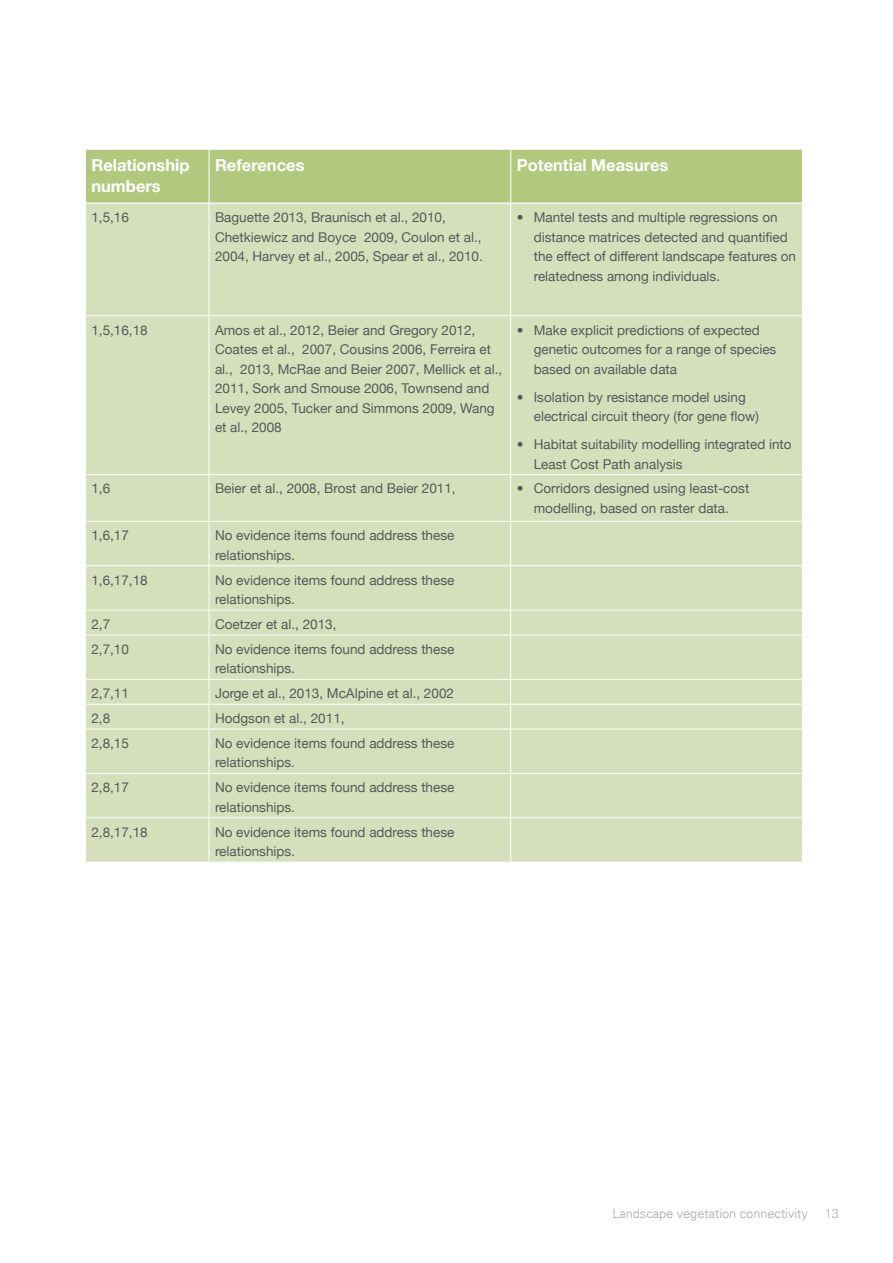
<style>
.page{position:relative;width:893px;height:1263px;background:#fff}
.page>*{position:absolute;margin:0;border:0;box-sizing:border-box;transform-origin:0 0}
.Paragraph_Header{font:700 16.5px/21px "Helvetica Neue";color:#fff}
.Paragraph_Text{font:13.5px/19.5px "Helvetica Neue";color:#57585a}
.t1{font:300 12.75px "Univers";color:#a8a9ad}
</style>
<div class="page">
<div style="left:86px;top:204px;width:716px;height:658px;background:#d4e0bb"></div>
<hr style="left:209px;top:204px;width:1px;height:111px;background:#fff">
<hr style="left:510px;top:204px;width:1px;height:111px;background:#fff">
<hr style="left:85px;top:315px;width:124px;height:1px;background:#fff">
<hr style="left:209px;top:315px;width:302px;height:1px;background:#fff">
<hr style="left:209px;top:316px;width:1px;height:158px;background:#fff">
<hr style="left:511px;top:315px;width:292px;height:1px;background:#fff">
<hr style="left:510px;top:316px;width:1px;height:158px;background:#fff">
<hr style="left:85px;top:474px;width:124px;height:1px;background:#fff">
<hr style="left:209px;top:474px;width:302px;height:1px;background:#fff">
<hr style="left:209px;top:475px;width:1px;height:46px;background:#fff">
<hr style="left:511px;top:474px;width:292px;height:1px;background:#fff">
<hr style="left:510px;top:475px;width:1px;height:46px;background:#fff">
<hr style="left:85px;top:521px;width:124px;height:1px;background:#fff">
<hr style="left:209px;top:521px;width:302px;height:1px;background:#fff">
<hr style="left:209px;top:522px;width:1px;height:43px;background:#fff">
<hr style="left:511px;top:521px;width:292px;height:1px;background:#fff">
<hr style="left:510px;top:522px;width:1px;height:43px;background:#fff">
<hr style="left:85px;top:565px;width:124px;height:1px;background:#fff">
<hr style="left:209px;top:565px;width:302px;height:1px;background:#fff">
<hr style="left:209px;top:566px;width:1px;height:44px;background:#fff">
<hr style="left:511px;top:565px;width:292px;height:1px;background:#fff">
<hr style="left:510px;top:566px;width:1px;height:44px;background:#fff">
<hr style="left:85px;top:610px;width:124px;height:1px;background:#fff">
<hr style="left:209px;top:610px;width:302px;height:1px;background:#fff">
<svg style="left:209px;top:610px;width:1px;height:25px"></svg>
<hr style="left:511px;top:610px;width:292px;height:1px;background:#fff">
<svg style="left:510px;top:610px;width:1px;height:25px"></svg>
<hr style="left:85px;top:635px;width:124px;height:1px;background:#fff">
<hr style="left:209px;top:635px;width:302px;height:1px;background:#fff">
<hr style="left:209px;top:635px;width:1px;height:44px;background:#fff">
<hr style="left:511px;top:635px;width:292px;height:1px;background:#fff">
<hr style="left:510px;top:635px;width:1px;height:44px;background:#fff">
<hr style="left:85px;top:679px;width:124px;height:1px;background:#fff">
<hr style="left:209px;top:679px;width:302px;height:1px;background:#fff">
<hr style="left:511px;top:679px;width:292px;height:1px;background:#fff">
<hr style="left:85px;top:704px;width:124px;height:1px;background:#fff">
<hr style="left:209px;top:704px;width:302px;height:1px;background:#fff">
<svg style="left:209px;top:680px;width:1px;height:49px"></svg>
<hr style="left:511px;top:704px;width:292px;height:1px;background:#fff">
<svg style="left:510px;top:680px;width:1px;height:49px"></svg>
<hr style="left:85px;top:729px;width:124px;height:1px;background:#fff">
<hr style="left:209px;top:729px;width:302px;height:1px;background:#fff">
<hr style="left:209px;top:729px;width:1px;height:44px;background:#fff">
<hr style="left:511px;top:729px;width:292px;height:1px;background:#fff">
<hr style="left:510px;top:729px;width:1px;height:44px;background:#fff">
<hr style="left:85px;top:773px;width:124px;height:1px;background:#fff">
<hr style="left:209px;top:773px;width:302px;height:1px;background:#fff">
<hr style="left:209px;top:774px;width:1px;height:43px;background:#fff">
<hr style="left:511px;top:773px;width:292px;height:1px;background:#fff">
<hr style="left:510px;top:774px;width:1px;height:43px;background:#fff">
<hr style="left:85px;top:817px;width:124px;height:1px;background:#fff">
<hr style="left:209px;top:817px;width:302px;height:1px;background:#fff">
<hr style="left:209px;top:818px;width:1px;height:44px;background:#fff">
<hr style="left:511px;top:817px;width:292px;height:1px;background:#fff">
<hr style="left:510px;top:818px;width:1px;height:44px;background:#fff">
<div style="left:86px;top:150px;width:716px;height:53px;background:#b0c97f"></div>
<hr style="left:209px;top:150px;width:1px;height:53px;background:#fff">
<hr style="left:510px;top:150px;width:1px;height:53px;background:#fff">
<p class="Paragraph_Header" style="left:91px;top:155px;width:100px">Relationship numbers</p>
<p class="Paragraph_Header" style="left:215px;top:155px;width:91px">References</p>
<p class="Paragraph_Header" style="left:517px;top:155px;width:153px">Potential Measures</p>
<p class="Paragraph_Text" style="left:91px;top:207px;width:39px">1,5,16</p>
<p class="Paragraph_Text" style="left:215px;top:207px;width:269px">Baguette 2013, Braunisch et al., 2010,<br>Chetkiewicz and Boyce 2009, Coulon et al.,<br>2004, Harvey et al., 2005, Spear et al., 2010.</p>
<p class="Paragraph_Text" style="left:534px;top:207px;width:264px;text-indent:-17px">• Mantel tests and multiple regressions on distance matrices detected and quantified the effect of different landscape features on relatedness among individuals.</p>
<p class="Paragraph_Text" style="left:91px;top:320px;width:58px">1,5,16,18</p>
<p class="Paragraph_Text" style="left:215px;top:320px;width:289px">Amos et al., 2012, Beier and Gregory 2012, Coates et al., 2007, Cousins 2006, Ferreira et al., 2013, McRae and Beier 2007, Mellick et al., 2011, Sork and Smouse 2006, Townsend and Levey 2005, Tucker and Simmons 2009, Wang et al., 2008</p>
<p class="Paragraph_Text" style="left:534px;top:320px;width:244px;text-indent:-17px">• Make explicit predictions of expected genetic outcomes for a range of species based on available data</p>
<p class="Paragraph_Text" style="left:534px;top:387px;width:227px;text-indent:-17px">• Isolation by resistance model using electrical circuit theory (for gene flow)</p>
<p class="Paragraph_Text" style="left:534px;top:434px;width:259px;text-indent:-17px">• Habitat suitability modelling integrated into<br>Least Cost Path analysis</p>
<p class="Paragraph_Text" style="left:91px;top:479px;width:20px">1,6</p>
<p class="Paragraph_Text" style="left:215px;top:479px;width:242px">Beier et al., 2008, Brost and Beier 2011,</p>
<p class="Paragraph_Text" style="left:517px;top:479px;width:234px;text-align:center">• Corridors designed using least-cost modelling, based on raster data.</p>
<p class="Paragraph_Text" style="left:91px;top:525px;width:39px">1,6,17</p>
<p class="Paragraph_Text" style="left:215px;top:525px;width:241px">No evidence items found address these relationships.</p>
<p class="Paragraph_Text" style="left:91px;top:570px;width:58px">1,6,17,18</p>
<p class="Paragraph_Text" style="left:215px;top:570px;width:241px">No evidence items found address these relationships.</p>
<p class="Paragraph_Text" style="left:91px;top:614px;width:20px">2,7</p>
<p class="Paragraph_Text" style="left:215px;top:614px;width:123px">Coetzer et al., 2013,</p>
<p class="Paragraph_Text" style="left:91px;top:639px;width:39px">2,7,10</p>
<p class="Paragraph_Text" style="left:215px;top:639px;width:241px">No evidence items found address these relationships.</p>
<p class="Paragraph_Text" style="left:91px;top:683px;width:39px">2,7,11</p>
<p class="Paragraph_Text" style="left:215px;top:683px;width:240px">Jorge et al., 2013, McAlpine et al., 2002</p>
<p class="Paragraph_Text" style="left:91px;top:708px;width:20px">2,8</p>
<p class="Paragraph_Text" style="left:215px;top:708px;width:131px">Hodgson et al., 2011,</p>
<p class="Paragraph_Text" style="left:91px;top:733px;width:39px">2,8,15</p>
<p class="Paragraph_Text" style="left:215px;top:733px;width:241px">No evidence items found address these relationships.</p>
<p class="Paragraph_Text" style="left:91px;top:777px;width:39px">2,8,17</p>
<p class="Paragraph_Text" style="left:215px;top:777px;width:241px">No evidence items found address these relationships.</p>
<p class="Paragraph_Text" style="left:91px;top:822px;width:58px">2,8,17,18</p>
<p class="Paragraph_Text" style="left:215px;top:822px;width:241px">No evidence items found address these relationships.</p>
<p class="t1" style="left:612px;top:1206px;width:197px">Landscape vegetation connectivity</p>
<p class="t1" style="left:825px;top:1206px;width:16px">13</p>
</div>
